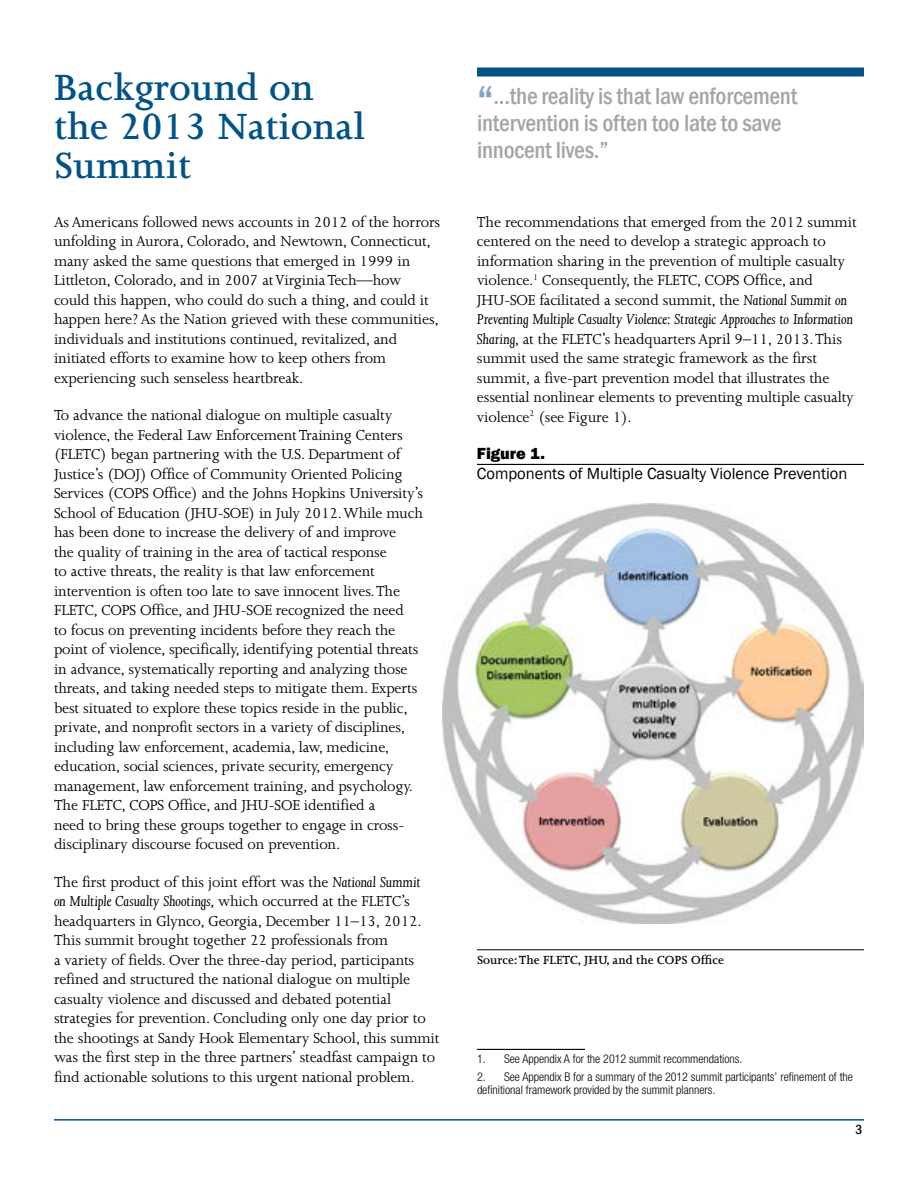
<style>
.page{position:relative;width:918px;height:1188px;background:#fff}
.page>*{position:absolute;margin:0;border:0;box-sizing:border-box;transform-origin:0 0}
.t1{font:600 42px/39px "Joanna MT Std";color:#005288}
.t2{font:500 condensed 24px/27px "Franklin Gothic";letter-spacing:-.01em;color:#a5a5a9}
.t3{font:16.5px/19.5px "Joanna MT Std";letter-spacing:-.01em;color:#000}
.t4{font:16.5px/19.5px "Franklin Gothic";color:#000}
.t5{font:600 13.5px "Joanna MT Std";color:#000}
.t6{font:500 condensed 13.5px "Franklin Gothic";color:#000}
.t7{font:300 condensed 12px/13.5px "Helvetica Neue LT Std";color:#000}
.s1{font-style:italic}
.s2{font-size:45px;color:#83a2c6}
.s3{font-weight:800}
</style>
<div class="page">
<hr style="left:54px;top:1119px;width:810px;height:2px;background:#005288">
<hr style="left:477px;top:464px;width:387px;height:1px;background:#000">
<hr style="left:477px;top:949px;width:387px;height:1px;background:#000">
<hr style="left:477px;top:1049px;width:108px;height:1px;background:#000">
<div style="left:477px;top:68px;width:387px;height:9px;background:#005288"></div>
<img style="left:443px;top:504px;width:420px;height:420px">
<h2 class="t1" style="left:54px;top:68px;width:313px">Background on the 2013 National<br>Summit</h2>
<p class="t3" style="left:54px;top:212px;width:388px">As Americans followed news accounts in 2012 of the horrors unfolding in Aurora, Colorado, and Newtown, Connecticut, many asked the same questions that emerged in 1999 in Littleton, Colorado, and in 2007 at Virginia Tech—how could this happen, who could do such a thing, and could it happen here? As the Nation grieved with these communities, individuals and institutions continued, revitalized, and initiated efforts to examine how to keep others from experiencing such senseless heartbreak.</p>
<p class="t3" style="left:54px;top:406px;width:371px">To advance the national dialogue on multiple casualty violence, the Federal Law Enforcement Training Centers (FLETC) began partnering with the U.S. Department of Justice’s (DOJ) Office of Community Oriented Policing Services (COPS Office) and the Johns Hopkins University’s School of Education (JHU-SOE) in July 2012. While much has been done to increase the delivery of and improve<br>the quality of training in the area of tactical response<br>to active threats, the reality is that law enforcement intervention is often too late to save innocent lives. The FLETC, COPS Office, and JHU-SOE recognized the need<br>to focus on preventing incidents before they reach the point of violence, specifically, identifying potential threats in advance, systematically reporting and analyzing those threats, and taking needed steps to mitigate them. Experts best situated to explore these topics reside in the public, private, and nonprofit sectors in a variety of disciplines, including law enforcement, academia, law, medicine, education, social sciences, private security, emergency management, law enforcement training, and psychology.<br>The FLETC, COPS Office, and JHU-SOE identified a<br>need to bring these groups together to engage in cross&shy;disciplinary discourse focused on prevention.</p>
<p class="t3" style="left:54px;top:872px;width:387px">The first product of this joint effort was the <span class="s1">National Summit<br>on Multiple Casualty Shootings</span>, which occurred at the FLETC’s headquarters in Glynco, Georgia, December 11–13, 2012.<br>This summit brought together 22 professionals from<br>a variety of fields. Over the three-day period, participants refined and structured the national dialogue on multiple casualty violence and discussed and debated potential strategies for prevention. Concluding only one day prior to the shootings at Sandy Hook Elementary School, this summit was the first step in the three partners’ steadfast campaign to find actionable solutions to this urgent national problem.</p>
<h2 class="t2" style="left:477px;top:82px;width:322px"><span class="s2">“</span>...the reality is that law enforcement inter vention is often too late to save innocent lives.”</h2>
<p class="t3" style="left:477px;top:212px;width:381px">The recommendations that emerged from the 2012 summit centered on the need to develop a strategic approach to information sharing in the prevention of multiple casualty violence.<sup>1</sup> Consequently, the FLETC, COPS Office, and JHU-SOE facilitated a second summit, the <span class="s1">National Summit on Preventing Multiple Casualty Violence: Strategic Approaches to Information Sharing</span>, at the FLETC’s headquarters April 9–11, 2013. This summit used the same strategic framework as the first summit, a five-part prevention model that illustrates the essential nonlinear elements to preventing multiple casualty violence<sup>2</sup> (see Figure 1).</p>
<p class="t4" style="left:477px;top:444px;width:372px"><span class="s3">Figure 1.<br></span>Components of Multiple Casualty Violence Prevention</p>
<p class="t5" style="left:477px;top:952px;width:249px">Source: The FLETC, JHU, and the COPS Office</p>
<p class="t7" style="left:477px;top:1052px;width:267px">1. See Appendix A for the 2012 summit recommendations.</p>
<p class="t7" style="left:477px;top:1070px;width:378px">2. See Appendix B for a summary of the 2012 summit participants’ refinement of the definitional framework provided by the summit planners.</p>
<p class="t6" style="left:856px;top:1121px;width:8px">3</p>
</div>
